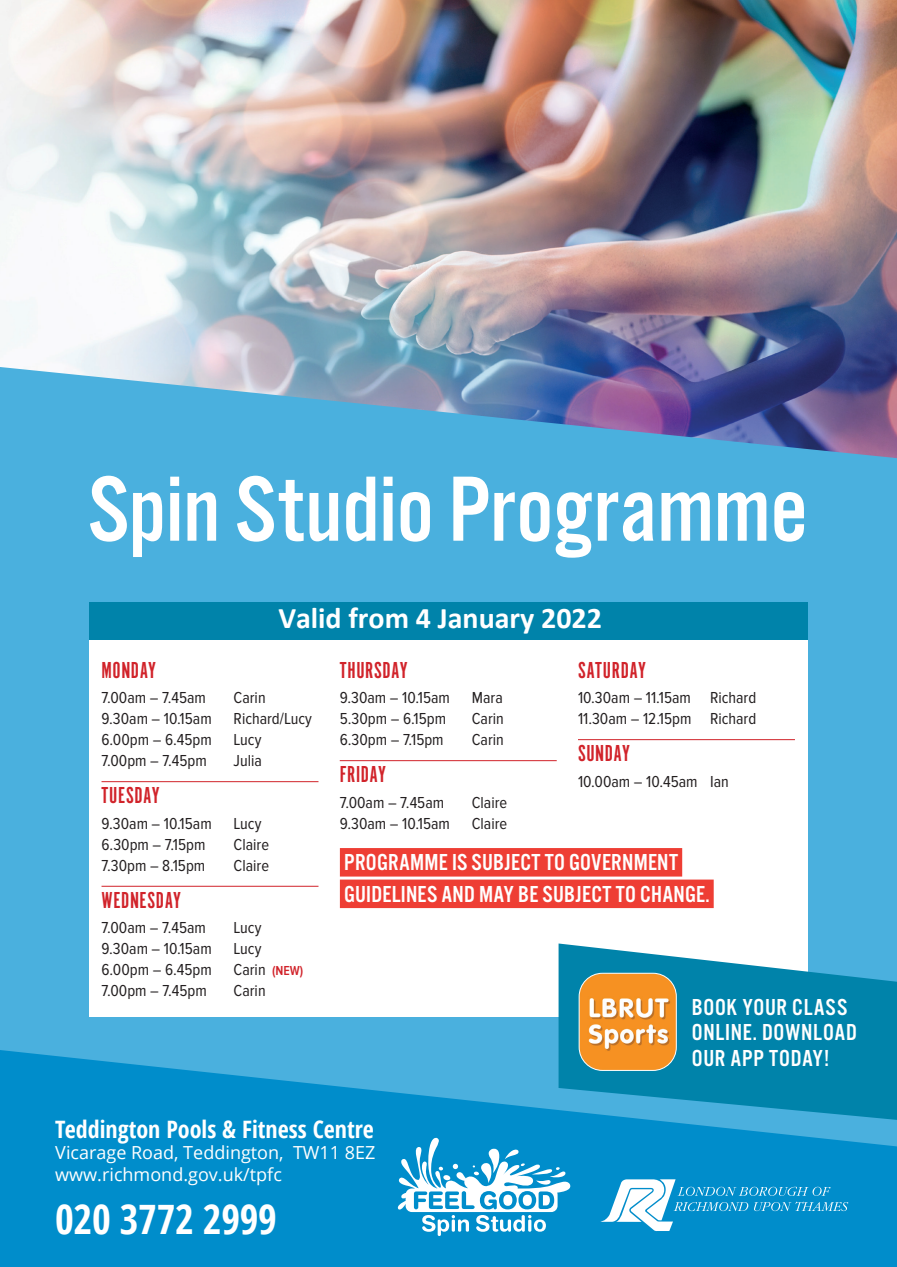
<style>
.page{position:relative;width:897px;height:1267px;background:#fff}
.page>*{position:absolute;margin:0;border:0;box-sizing:border-box;transform-origin:0 0}
.t1{font:96px "Alternate Got No 3 D";color:#fff}
.t2{font:700 condensed 40.5px "Open Sans";letter-spacing:-.01em;color:#fff}
.t3{font:700 30px "Calibri";color:#fff}
.t4{font:24px/25.5px "Alternate Got No 3 D";letter-spacing:.015em;color:#fff}
.t5{font:24px "Alternate Got No 1 D";letter-spacing:.025em;color:#d1232a}
.t6{font:700 condensed 24px "Open Sans";color:#fff}
.t7{font:18px/21.6px "Open Sans";color:#fff}
.t8{font:16.5px/21px "Proxima Nova Cond";color:#231f20}
.s1{font-weight:600;font-size:13.5px;color:#d1232a}
</style>
<div class="page">
<div style="left:0;top:0;width:897px;height:1266px;background:#4ab0de"></div>
<svg style="left:0;top:1050px;width:897px;height:216px;background:#0a91cd"></svg>
<svg style="left:599px;top:1179px;width:249px;height:51px;background:#3aa6d6"></svg>
<svg style="left:398px;top:1137px;width:172px;height:98px;background:#56b3dc"></svg>
<img style="left:0;top:0;width:897px;height:458px">
<div style="left:89px;top:602px;width:718px;height:38px;background:#0083aa"></div>
<div style="left:89px;top:640px;width:718px;height:376px;background:#fff"></div>
<hr style="left:101px;top:781px;width:217px;height:1px;background:#d1232a">
<hr style="left:101px;top:886px;width:217px;height:1px;background:#d1232a">
<hr style="left:340px;top:760px;width:216px;height:1px;background:#d1232a">
<hr style="left:578px;top:739px;width:217px;height:1px;background:#d1232a">
<svg style="left:558px;top:943px;width:339px;height:177px;fill:#0083aa"></svg>
<img style="left:579px;top:973px;width:97px;height:97px">
<div style="left:578px;top:972px;width:98px;height:98px;border:1px solid #fff;border-radius:23px"></div>
<div style="left:340px;top:848px;width:342px;height:28px;background:#ee3e34"></div>
<div style="left:340px;top:879px;width:373px;height:29px;background:#ee3e34"></div>
<svg style="left:893px;top:0;width:4px;height:3px"></svg>
<svg style="left:893px;top:1264px;width:4px;height:3px"></svg>
<h1 class="t1" style="left:88px;top:458px;width:721px">Spin Studio Programme</h1>
<h3 class="t3" style="left:278px;top:606px;width:325px">Valid from 4 January 2022</h3>
<h3 class="t5" style="left:101px;top:657px;width:56px">MONDAY</h3>
<p class="t8" style="left:101px;top:687px;width:106px">7.00am – 7.45am</p>
<p class="t8" style="left:233px;top:687px;width:34px">Carin</p>
<p class="t8" style="left:101px;top:708px;width:112px">9.30am – 10.15am</p>
<p class="t8" style="left:233px;top:708px;width:80px">Richard/Lucy</p>
<p class="t8" style="left:101px;top:729px;width:112px">6.00pm – 6.45pm</p>
<p class="t8" style="left:233px;top:729px;width:29px">Lucy</p>
<p class="t8" style="left:101px;top:750px;width:107px">7.00pm – 7.45pm</p>
<p class="t8" style="left:233px;top:750px;width:30px">Julia</p>
<h3 class="t5" style="left:101px;top:782px;width:60px">TUESDAY</h3>
<p class="t8" style="left:101px;top:813px;width:112px">9.30am – 10.15am</p>
<p class="t8" style="left:233px;top:813px;width:29px">Lucy</p>
<p class="t8" style="left:101px;top:834px;width:105px">6.30pm – 7.15pm</p>
<p class="t8" style="left:233px;top:834px;width:37px">Claire</p>
<p class="t8" style="left:101px;top:855px;width:105px">7.30pm – 8.15pm</p>
<p class="t8" style="left:233px;top:855px;width:37px">Claire</p>
<h3 class="t5" style="left:101px;top:887px;width:81px">WEDNESDAY</h3>
<p class="t8" style="left:101px;top:917px;width:106px">7.00am – 7.45am</p>
<p class="t8" style="left:233px;top:917px;width:29px">Lucy</p>
<p class="t8" style="left:101px;top:938px;width:112px">9.30am – 10.15am</p>
<p class="t8" style="left:233px;top:938px;width:29px">Lucy</p>
<p class="t8" style="left:101px;top:959px;width:112px">6.00pm – 6.45pm</p>
<p class="t8" style="left:233px;top:959px;width:71px">Carin <span class="s1">(NEW)</span></p>
<p class="t8" style="left:101px;top:980px;width:107px">7.00pm – 7.45pm</p>
<p class="t8" style="left:233px;top:980px;width:34px">Carin</p>
<h3 class="t5" style="left:340px;top:657px;width:69px">THURSDAY</h3>
<p class="t8" style="left:340px;top:687px;width:112px">9.30am – 10.15am</p>
<p class="t8" style="left:472px;top:687px;width:32px">Mara</p>
<p class="t8" style="left:340px;top:708px;width:108px">5.30pm – 6.15pm</p>
<p class="t8" style="left:472px;top:708px;width:34px">Carin</p>
<p class="t8" style="left:340px;top:729px;width:105px">6.30pm – 7.15pm</p>
<p class="t8" style="left:472px;top:729px;width:34px">Carin</p>
<h3 class="t5" style="left:340px;top:761px;width:48px">FRIDAY</h3>
<p class="t8" style="left:340px;top:792px;width:106px">7.00am – 7.45am</p>
<p class="t8" style="left:472px;top:792px;width:37px">Claire</p>
<p class="t8" style="left:340px;top:813px;width:112px">9.30am – 10.15am</p>
<p class="t8" style="left:472px;top:813px;width:37px">Claire</p>
<h3 class="t5" style="left:578px;top:657px;width:69px">SATURDAY</h3>
<p class="t8" style="left:578px;top:687px;width:180px">10.30am – 11.15am Richard<br>11.30am – 12.15pm Richard</p>
<h3 class="t5" style="left:578px;top:740px;width:53px">SUNDAY</h3>
<p class="t8" style="left:578px;top:771px;width:152px">10.00am – 10.45am Ian</p>
<h3 class="t4" style="left:344px;top:847px;width:367px;line-height:31.5px">PROGRAMME IS SUBJECT TO GOVERNMENT<br>GUIDELINES AND MAY BE SUBJECT TO CHANGE.</h3>
<h3 class="t4" style="left:691px;top:994px;width:166px">BOOK YOUR CLASS<br>ONLINE. DOWNLOAD<br>OUR APP TODAY!</h3>
<h3 class="t6" style="left:55px;top:1112px;width:320px">Teddington Pools &amp; Fitness Centre</h3>
<p class="t7" style="left:55px;top:1141px;width:322px">Vicarage Road, Teddington, TW11 8EZ www.richmond.gov.uk/tpfc</p>
<h2 class="t2" style="left:55px;top:1190px;width:223px">020 3772 2999</h2>
</div>
